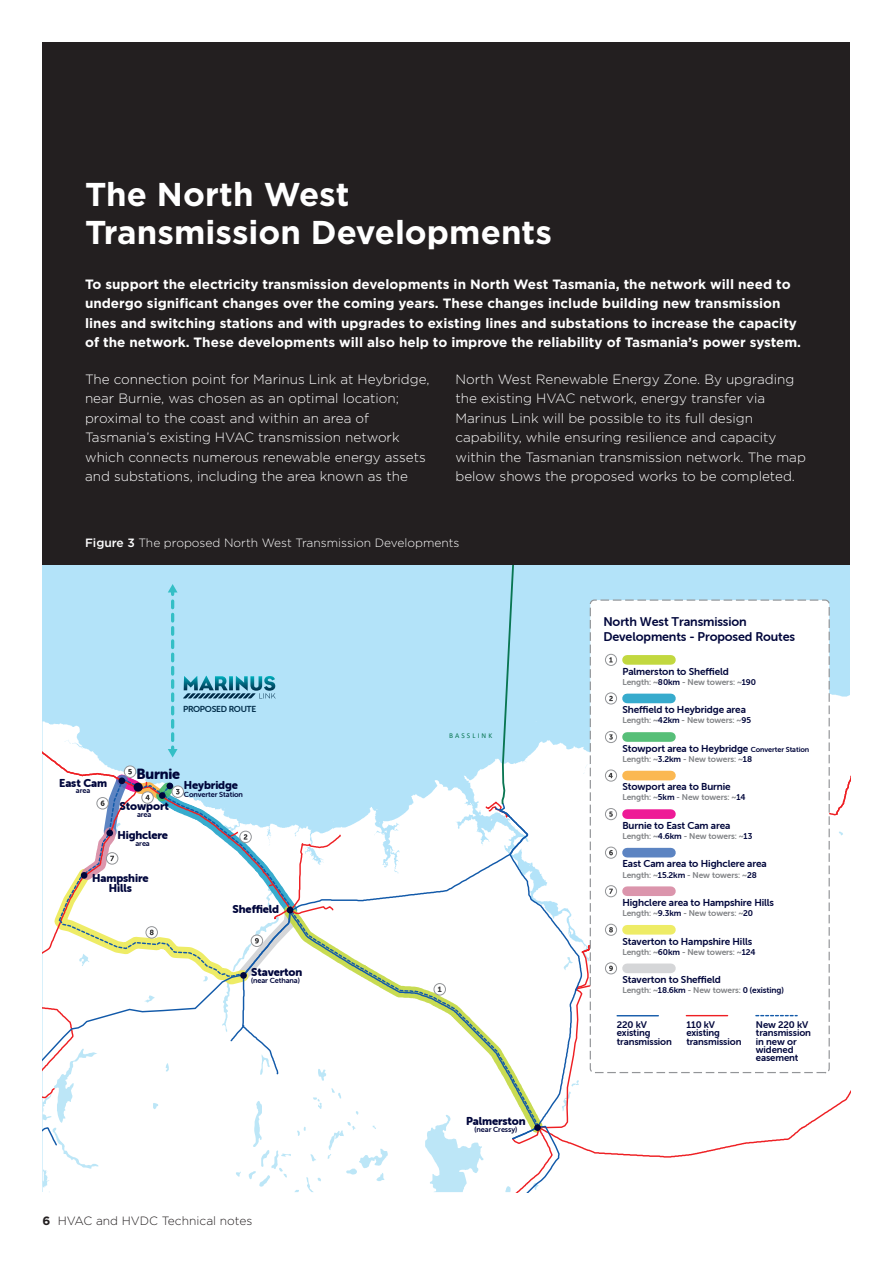
<style>
.page{position:relative;width:893px;height:1263px;background:#fff}
.page>*{position:absolute;margin:0;border:0;box-sizing:border-box;transform-origin:0 0}
.SubHead{font:700 33px/37.5px "Gotham";color:#fff}
.t1{font:14.4px "Museo Sans Rounded 900";letter-spacing:-.01em;color:#00063b}
.Body{font:300 13.5px/19.5px "Gotham";color:#fff}
.intro_text{font:700 13.5px/19.5px "Gotham";color:#fff}
.t2{font:12.6px/14px "Museo Sans Rounded 700";letter-spacing:-.01em;color:#00063b}
.captions{font:300 12px "Gotham";color:#fff}
.t3{font:300 12px "Gotham";color:#231f20}
.t4{font:11.25px/9.4px "Museo Sans Rounded 900";letter-spacing:-.01em;color:#00063b;text-align:center}
.t5{font:10.05px "Museo Sans Rounded 700";letter-spacing:-.01em;color:#00063b}
.t6{font:9.6px/8.4px "Museo Sans Rounded 700";letter-spacing:-.01em;color:#00063b}
.t7{font:8.7px "Museo Sans Rounded 700";letter-spacing:-.035em;color:#002c49}
.t8{font:8.4px "Museo Sans Rounded 700";letter-spacing:-.01em;color:#808285}
.t9{font:7.5px "Museo Sans Rounded 900";color:#3e3e3f}
.t10{font:7.35px "Museo Sans Rounded 700";letter-spacing:-.01em;color:#00063b}
.t11{font:7.35px "Calibri";letter-spacing:.28em;color:#097652}
.s1{font-weight:500}
.s2{font-weight:700}
.s3{color:#00063b}
.s4{font-size:7.35px}
</style>
<div class="page">
<svg style="left:43px;top:565px;width:807px;height:628px"></svg>
<div style="left:43px;top:43px;width:807px;height:522px;background:#231f20"></div>
<p class="SubHead" style="left:85px;top:175px;width:468px">The North West<br>Transmission Developments</p>
<p class="intro_text" style="left:85px;top:274px;width:718px">To support the electricity transmission developments in North West Tasmania, the network will need to undergo significant changes over the coming years. These changes include building new transmission lines and switching stations and with upgrades to existing lines and substations to increase the capacity of the network. These developments will also help to improve the reliability of Tasmania’s power system.</p>
<p class="Body" style="left:85px;top:369px;width:346px">The connection point for Marinus Link at Heybridge, near Burnie, was chosen as an optimal location; proximal to the coast and within an area of Tasmania’s existing HVAC transmission network which connects numerous renewable energy assets and substations, including the area known as the</p>
<p class="Body" style="left:455px;top:369px;width:352px">North West Renewable Energy Zone. By upgrading the existing HVAC network, energy transfer via Marinus Link will be possible to its full design capability, while ensuring resilience and capacity within the Tasmanian transmission network. The map below shows the proposed works to be completed.</p>
<p class="captions" style="left:85px;top:536px;width:376px"><span class="s1">Figure 3</span> The proposed North West Transmission Developments</p>
<p class="t4" style="left:59px;top:778px;width:49px">East Cam</p>
<p class="t10" style="left:76px;top:786px;width:16px">area</p>
<p class="t7" style="left:183px;top:704px;width:75px">PROPOSED ROUTE</p>
<p class="t1" style="left:136px;top:766px;width:45px">Burnie</p>
<p class="t4" style="left:184px;top:781px;width:56px">Heybridge</p>
<p class="t10" style="left:184px;top:790px;width:61px">Converter Station</p>
<p class="t4" style="left:120px;top:801px;width:51px">Stowport</p>
<p class="t10" style="left:137px;top:810px;width:16px">area</p>
<p class="t4" style="left:117px;top:830px;width:52px">Highclere</p>
<p class="t10" style="left:136px;top:839px;width:16px">area</p>
<p class="t4" style="left:92px;top:873px;width:58px">Hampshire<br>Hills</p>
<p class="t4" style="left:233px;top:905px;width:48px">Sheffield</p>
<p class="t4" style="left:251px;top:967px;width:53px">Staverton</p>
<p class="t10" style="left:251px;top:977px;width:50px">(near Cethana)</p>
<p class="t3" style="left:43px;top:1213px;width:211px"><span class="s2">6</span> HVAC and HVDC Technical notes</p>
<p class="t11" style="left:449px;top:730px;width:45px">BASSLINK</p>
<p class="t9" style="left:438px;top:985px;width:5px">1</p>
<p class="t4" style="left:466px;top:1116px;width:61px">Palmerston</p>
<p class="t10" style="left:475px;top:1125px;width:44px">(near Cressy)</p>
<p class="t2" style="left:603px;top:615px;width:193px">North West Transmission<br>Developments - Proposed Routes</p>
<p class="t5" style="left:622px;top:665px;width:108px">Palmerston to Sheffield</p>
<p class="t8" style="left:622px;top:677px;width:135px">Length: ~<span class="s3">80km</span> - New towers: ~<span class="s3">190</span></p>
<p class="t5" style="left:622px;top:704px;width:125px">Sheffield to Heybridge area</p>
<p class="t8" style="left:622px;top:716px;width:130px">Length: ~<span class="s3">42km</span> - New towers: ~<span class="s3">95</span></p>
<p class="t5" style="left:622px;top:743px;width:188px">Stowport area to Heybridge <span class="s4">Converter Station</span></p>
<p class="t8" style="left:622px;top:754px;width:131px">Length: ~<span class="s3">3.2km</span> - New towers: ~<span class="s3">18</span></p>
<p class="t5" style="left:622px;top:781px;width:110px">Stowport area to Burnie</p>
<p class="t8" style="left:622px;top:793px;width:125px">Length: ~<span class="s3">5km</span> - New towers: ~<span class="s3">14</span></p>
<p class="t5" style="left:622px;top:820px;width:109px">Burnie to East Cam area</p>
<p class="t8" style="left:622px;top:831px;width:131px">Length: ~<span class="s3">4.6km</span> - New towers: ~<span class="s3">13</span></p>
<p class="t5" style="left:622px;top:858px;width:146px">East Cam area to Highclere area</p>
<p class="t8" style="left:622px;top:870px;width:136px">Length: ~<span class="s3">15.2km</span> - New towers: ~<span class="s3">28</span></p>
<p class="t5" style="left:622px;top:897px;width:153px">Highclere area to Hampshire Hills</p>
<p class="t8" style="left:622px;top:908px;width:132px">Length: ~<span class="s3">9.3km</span> - New towers: ~<span class="s3">20</span></p>
<p class="t5" style="left:622px;top:935px;width:131px">Staverton to Hampshire Hills</p>
<p class="t8" style="left:622px;top:947px;width:135px">Length: ~<span class="s3">60km</span> - New towers: ~<span class="s3">124</span></p>
<p class="t5" style="left:622px;top:974px;width:100px">Staverton to Sheffield</p>
<p class="t8" style="left:622px;top:985px;width:163px">Length: ~<span class="s3">18.6km</span> - New towers: <span class="s3">0 (existing)</span></p>
<p class="t6" style="left:617px;top:1020px;width:57px">220 kV existing transmission</p>
<p class="t6" style="left:686px;top:1020px;width:57px">110 kV existing transmission</p>
<p class="t6" style="left:756px;top:1020px;width:57px">New 220 kV transmission in new or widened easement</p>
</div>
